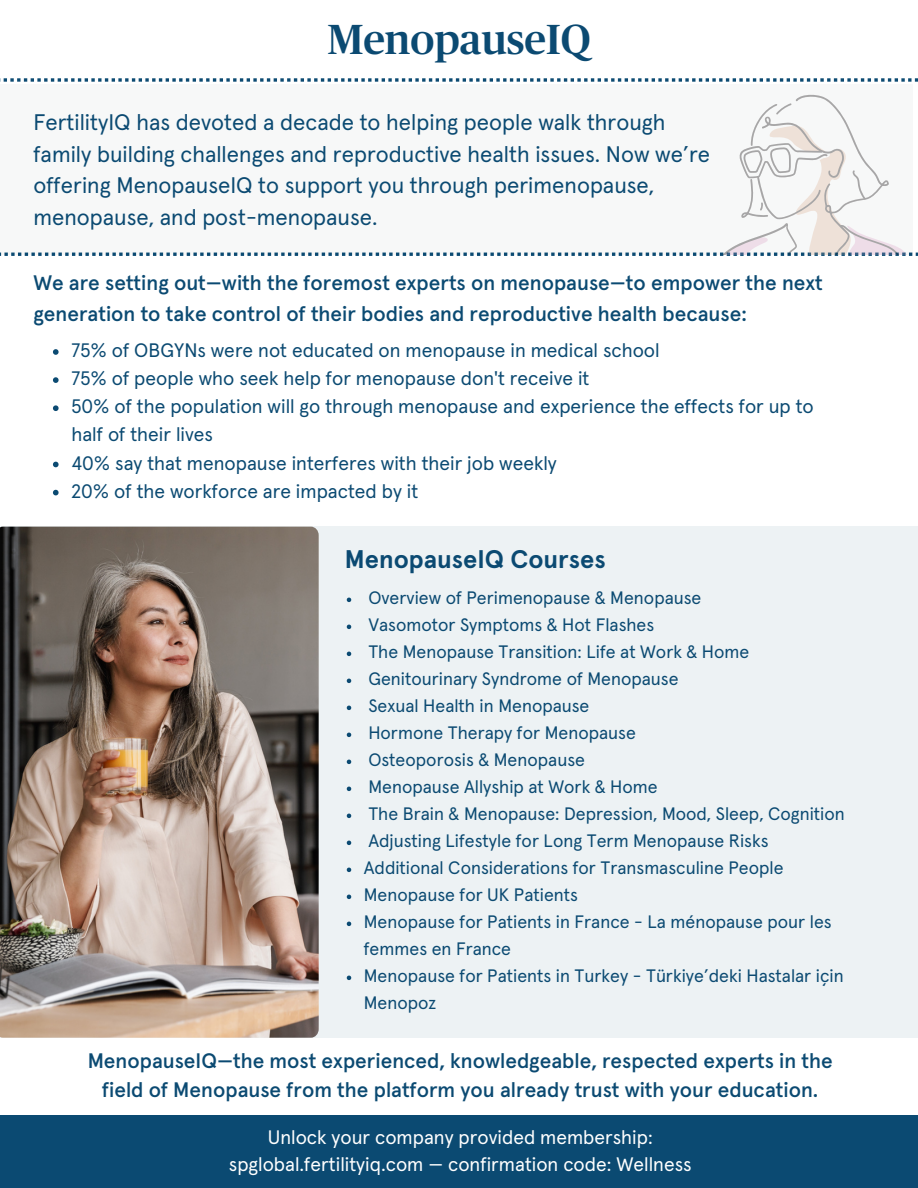
<style>
.page{position:relative;width:918px;height:1188px;background:#fff}
.page>*{position:absolute;margin:0;border:0;box-sizing:border-box;transform-origin:0 0}
.t1{font:500 42px "Publico Headline";color:#0b4a72}
.t2{font:700 25.5px "Apercu";color:#0b4a72}
.t3{font:22.5px/31.5px "Apercu";color:#0b4a72}
.t4{font:500 21px/30.3px "Apercu";color:#0b4a72}
.t5{font:19.5px/28.2px "Apercu";color:#0b4a72}
.t6{font:19.5px "Apercu";color:#fff}
.t7{font:18px/27px "Apercu";color:#0b4a72}
</style>
<div class="page">
<div style="left:0;top:84px;width:913px;height:170px;background:#f7f8f8"></div>
<div style="left:0;top:527px;width:918px;height:511px;background:#edf2f4"></div>
<div style="left:0;top:1116px;width:918px;height:72px;background:#0b4a72"></div>
<svg style="left:0;top:78px;width:918px;height:4px"></svg>
<svg style="left:0;top:94px;width:918px;height:162px"></svg>
<img style="left:0;top:527px;width:319px;height:511px">
<svg style="left:347px;top:598px;width:4px;height:4px"></svg>
<svg style="left:347px;top:625px;width:4px;height:4px"></svg>
<svg style="left:347px;top:652px;width:4px;height:4px"></svg>
<svg style="left:347px;top:679px;width:4px;height:4px"></svg>
<svg style="left:347px;top:706px;width:4px;height:4px"></svg>
<svg style="left:347px;top:733px;width:4px;height:4px"></svg>
<svg style="left:347px;top:760px;width:4px;height:4px"></svg>
<svg style="left:347px;top:787px;width:4px;height:4px"></svg>
<svg style="left:347px;top:814px;width:4px;height:4px"></svg>
<svg style="left:347px;top:841px;width:4px;height:4px"></svg>
<svg style="left:347px;top:868px;width:4px;height:4px"></svg>
<svg style="left:347px;top:895px;width:4px;height:4px"></svg>
<svg style="left:347px;top:922px;width:4px;height:4px"></svg>
<svg style="left:347px;top:976px;width:4px;height:4px"></svg>
<svg style="left:53px;top:349px;width:6px;height:6px"></svg>
<svg style="left:53px;top:377px;width:6px;height:6px"></svg>
<svg style="left:53px;top:405px;width:6px;height:6px"></svg>
<svg style="left:53px;top:462px;width:6px;height:5px"></svg>
<svg style="left:53px;top:490px;width:6px;height:5px"></svg>
<p class="t1" style="left:327px;top:21px;width:265px">MenopauseIQ</p>
<p class="t3" style="left:33px;top:108px;width:678px">FertilityIQ has devoted a decade to helping people walk through family building challenges and reproductive health issues. Now we’re offering MenopauseIQ to support you through perimenopause, menopause, and post-menopause.</p>
<p class="t4" style="left:33px;top:269px;width:791px">We are setting out—with the foremost experts on menopause—to empower the next generation to take control of their bodies and reproductive health because:</p>
<p class="t5" style="left:71px;top:337px;width:590px">75% of OBGYNs were not educated on menopause in medical school</p>
<p class="t5" style="left:71px;top:365px;width:520px">75% of people who seek help for menopause don't receive it</p>
<p class="t5" style="left:71px;top:394px;width:744px">50% of the population will go through menopause and experience the effects for up to half of their lives</p>
<p class="t5" style="left:71px;top:450px;width:487px">40% say that menopause interferes with their job weekly</p>
<p class="t5" style="left:71px;top:478px;width:348px">20% of the workforce are impacted by it</p>
<p class="t2" style="left:345px;top:548px;width:262px">MenopauseIQ Courses</p>
<p class="t7" style="left:368px;top:586px;width:335px">Overview of Perimenopause &amp; Menopause</p>
<p class="t7" style="left:368px;top:613px;width:287px">Vasomotor Symptoms &amp; Hot Flashes</p>
<p class="t7" style="left:368px;top:640px;width:383px">The Menopause Transition: Life at Work &amp; Home</p>
<p class="t7" style="left:368px;top:667px;width:312px">Genitourinary Syndrome of Menopause</p>
<p class="t7" style="left:368px;top:694px;width:223px">Sexual Health in Menopause</p>
<p class="t7" style="left:368px;top:721px;width:269px">Hormone Therapy for Menopause</p>
<p class="t7" style="left:368px;top:748px;width:218px">Osteoporosis &amp; Menopause</p>
<p class="t7" style="left:368px;top:775px;width:291px">Menopause Allyship at Work &amp; Home</p>
<p class="t7" style="left:368px;top:802px;width:478px">The Brain &amp; Menopause: Depression, Mood, Sleep, Cognition</p>
<p class="t7" style="left:368px;top:829px;width:402px">Adjusting Lifestyle for Long Term Menopause Risks</p>
<p class="t7" style="left:364px;top:856px;width:421px">Additional Considerations for Transmasculine People</p>
<p class="t7" style="left:364px;top:883px;width:216px">Menopause for UK Patients</p>
<p class="t7" style="left:364px;top:910px;width:469px">Menopause for Patients in France - La ménopause pour les femmes en France</p>
<p class="t7" style="left:364px;top:964px;width:481px">Menopause for Patients in Turkey - Türkiye’deki Hastalar için<br>Menopoz</p>
<p class="t4" style="left:88px;top:1047px;width:747px;line-height:29.2px;text-align:center">MenopauseIQ—the most experienced, knowledgeable, respected experts in the field of Menopause from the platform you already trust with your education.</p>
<p class="t6" style="left:268px;top:1129px;width:386px">Unlock your company provided membership:</p>
<p class="t6" style="left:229px;top:1156px;width:464px">spglobal.fertilityiq.com — confirmation code: Wellness</p>
</div>
